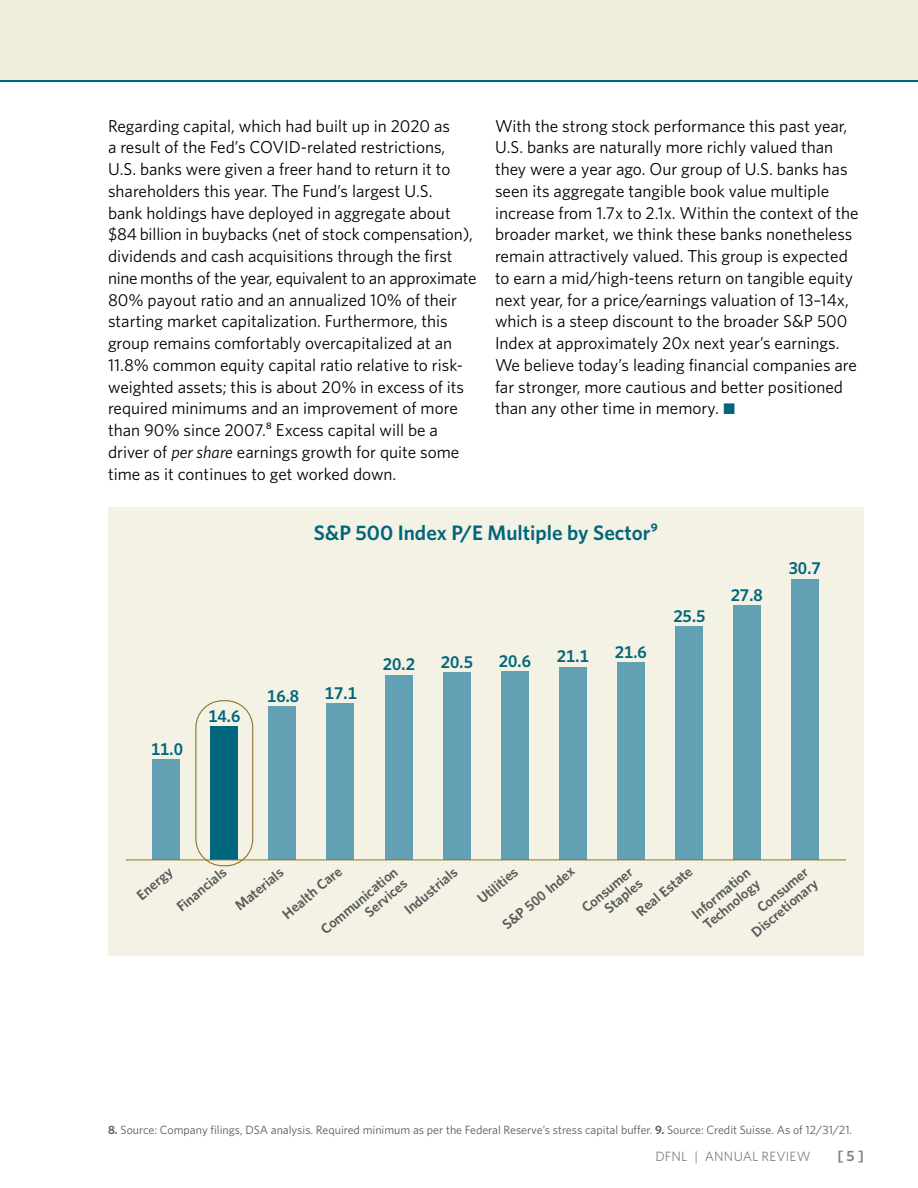
<style>
.page{position:relative;width:918px;height:1188px;background:#fff}
.page>*{position:absolute;margin:0;border:0;box-sizing:border-box;transform-origin:0 0}
.t1{font:600 21px "Whitney";color:#00667d}
.Body{font:17.25px/21.8px "Whitney";color:#000}
.t2{font:600 17.25px "Whitney";letter-spacing:-.01em;color:#00667d}
.t3{font:600 15px "Whitney";color:#808285}
.t4{font:600 14.25px/15px "Whitney";color:#58595b;text-align:right}
.t5{font:13.5px "Whitney";letter-spacing:.01em;color:#808285}
.Footnote_first{font:12px "Whitney";color:#58595b}
.s1{font-style:italic}
.s2{font-family:"Mercury Text G1";color:#00667d}
.s3{font-weight:600}
</style>
<div class="page">
<div style="left:0;top:0;width:918px;height:80px;background:#f0eedb"></div>
<hr style="left:0;top:80px;width:918px;height:2px;background:#00667d">
<div style="left:108px;top:507px;width:756px;height:449px;background:#f4f2e4"></div>
<div style="left:153px;top:759px;width:27px;height:101px;background:#63a0b3"></div>
<div style="left:211px;top:726px;width:27px;height:134px;background:#00667d"></div>
<div style="left:269px;top:706px;width:27px;height:154px;background:#63a0b3"></div>
<div style="left:327px;top:703px;width:27px;height:157px;background:#63a0b3"></div>
<div style="left:385px;top:675px;width:27px;height:185px;background:#63a0b3"></div>
<div style="left:443px;top:672px;width:27px;height:188px;background:#63a0b3"></div>
<div style="left:501px;top:671px;width:27px;height:189px;background:#63a0b3"></div>
<div style="left:559px;top:667px;width:27px;height:193px;background:#63a0b3"></div>
<div style="left:617px;top:662px;width:28px;height:198px;background:#63a0b3"></div>
<div style="left:675px;top:626px;width:28px;height:234px;background:#63a0b3"></div>
<div style="left:733px;top:605px;width:28px;height:255px;background:#63a0b3"></div>
<div style="left:791px;top:579px;width:28px;height:281px;background:#63a0b3"></div>
<div style="left:195px;top:700px;width:58px;height:166px;border:1px solid #8b752e;border-radius:27px"></div>
<hr style="left:126px;top:860px;width:720px;height:1px;background:#8b752e">
<p class="Body" style="left:108px;top:114px;width:370px">Regarding capital, which had built up in 2020 as<br>a result of the Fed’s COVID-related restrictions, U.S. banks were given a freer hand to return it to shareholders this year. The Fund’s largest U.S.<br>bank holdings have deployed in aggregate about $84 billion in buybacks (net of stock compensation), dividends and cash acquisitions through the first nine months of the year, equivalent to an approximate 80% payout ratio and an annualized 10% of their starting market capitalization. Furthermore, this group remains comfortably overcapitalized at an 11.8% common equity capital ratio relative to risk&shy;weighted assets; this is about 20% in excess of its required minimums and an improvement of more than 90% since 2007.8 Excess capital will be a driver of <span class="s1">per share</span> earnings growth for quite some time as it continues to get worked down.</p>
<p class="Body" style="left:495px;top:114px;width:365px">With the strong stock performance this past year, U.S. banks are naturally more richly valued than they were a year ago. Our group of U.S. banks has seen its aggregate tangible book value multiple increase from 1.7x to 2.1x. Within the context of the broader market, we think these banks nonetheless remain attractively valued. This group is expected to earn a mid/high-teens return on tangible equity next year, for a price/earnings valuation of 13–14x, which is a steep discount to the broader S&amp;P 500<br>Index at approximately 20x next year’s earnings.<br>We believe today’s leading financial companies are far stronger, more cautious and better positioned than any other time in memory. <span class="s2">•</span></p>
<p class="t2" style="left:151px;top:737px;width:34px">11.0</p>
<p class="t2" style="left:208px;top:704px;width:34px">14.6</p>
<p class="t1" style="left:314px;top:519px;width:346px">S&amp;P 500 Index P/E Multiple by Sector9</p>
<p class="t2" style="left:267px;top:684px;width:34px">16.8</p>
<p class="t2" style="left:325px;top:681px;width:34px">17.1</p>
<p class="t2" style="left:383px;top:653px;width:34px">20.2</p>
<p class="t2" style="left:441px;top:650px;width:34px">20.5</p>
<p class="t2" style="left:499px;top:649px;width:34px">20.6</p>
<p class="t2" style="left:557px;top:645px;width:34px">21.1</p>
<p class="t2" style="left:615px;top:640px;width:34px">21.6</p>
<p class="t2" style="left:674px;top:604px;width:34px">25.5</p>
<p class="t2" style="left:731px;top:584px;width:34px">27.8</p>
<p class="t2" style="left:789px;top:557px;width:34px">30.7</p>
<p class="t4" style="left:499px;top:921px;width:91px;rotate:-40deg">S&amp;P 500 Index</p>
<p class="t4" style="left:633px;top:907px;width:70px;rotate:-40deg">Real Estate</p>
<p class="t4" style="left:279px;top:910px;width:74px;rotate:-40deg">H ealth Care</p>
<p class="t4" style="left:579px;top:904px;width:65px;rotate:-40deg">Consum er<br>Staples</p>
<p class="t4" style="left:739px;top:917px;width:85px;rotate:-40deg">Consum er<br>D iscretionary</p>
<p class="t4" style="left:134px;top:891px;width:43px;rotate:-40deg">Energy</p>
<p class="t4" style="left:232px;top:902px;width:60px;rotate:-40deg">Materials</p>
<p class="t4" style="left:174px;top:902px;width:62px;rotate:-40deg">Financials</p>
<p class="t4" style="left:318px;top:925px;width:98px;rotate:-40deg">Com m unication<br>Services</p>
<p class="t4" style="left:401px;top:905px;width:67px;rotate:-40deg">Industrials</p>
<p class="t4" style="left:474px;top:895px;width:50px;rotate:-40deg">U tilities</p>
<p class="t4" style="left:689px;top:910px;width:73px;text-align:left;rotate:-40deg">Inform ation<br>Technology</p>
<p class="Footnote_first" style="left:108px;top:1122px;width:746px"><span class="s3">8.</span> Source: Company filings, DSA analysis. Required minimum as per the Federal Reserve’s stress capital buffer. <span class="s3">9.</span> Source: Credit Suisse. As of 12/31/21.</p>
<p class="t5" style="left:655px;top:1147px;width:157px">DFNL | ANNUAL REVIEW</p>
<p class="t3" style="left:838px;top:1146px;width:28px">[ 5 ]</p>
</div>
